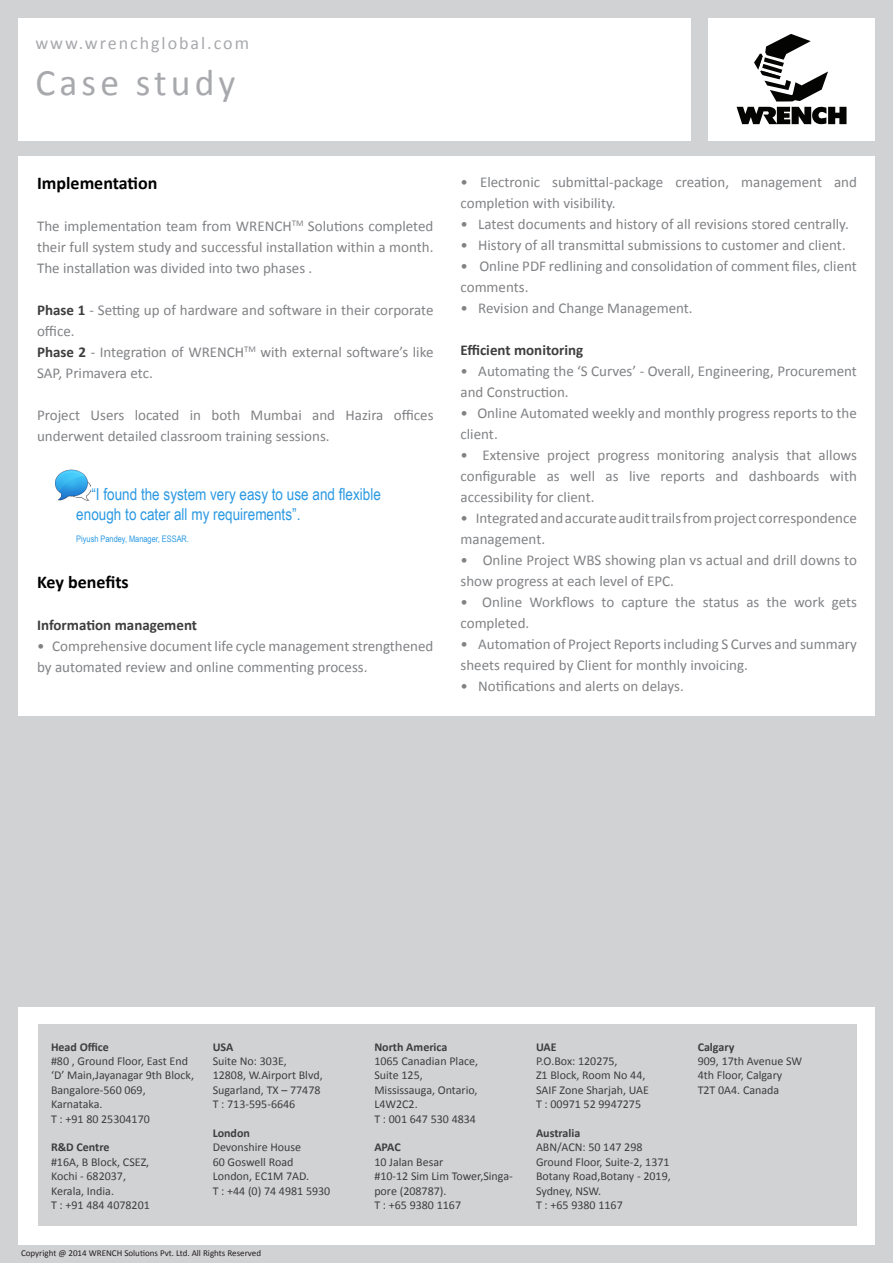
<style>
.page{position:relative;width:893px;height:1263px;background:#d1d2d4}
.page>*{position:absolute;margin:0;border:0;box-sizing:border-box;transform-origin:0 0}
.t1{font:37.5px "Calibri";letter-spacing:.11em;color:#a8a9ad}
.t2{font:700 18px "Calibri";color:#000}
.t3{font:18px "Calibri";letter-spacing:.11em;color:#a8a9ad}
.t4{font:16.5px/19.8px "Arial Narrow";color:#2b99e2}
.t5{font:15px/21px "Calibri";color:#808285}
.t6{font:700 15px "Calibri";color:#3e3e3f}
.t7{font:12px/14.4px "Calibri";color:#3e3e3f}
.t8{font:700 12px "Calibri";color:#3e3e3f}
.t9{font:9px "Calibri";color:#231f20}
.t10{font:9px "Arial Narrow";color:#2b99e2}
.s1{font-weight:700;color:#3e3e3f}
</style>
<div class="page">
<div style="left:18px;top:18px;width:672px;height:122px;background:#fff"></div>
<div style="left:18px;top:156px;width:857px;height:1089px;background:#fff"></div>
<div style="left:708px;top:18px;width:167px;height:122px;background:#fff"></div>
<svg style="left:737px;top:34px;width:109px;height:90px"></svg>
<img style="left:56px;top:469px;width:34px;height:32px">
<div style="left:38px;top:1025px;width:818px;height:201px;background:#d1d2d4"></div>
<div style="left:13px;top:716px;width:864px;height:291px;background:#d1d2d4"></div>
<p class="t3" style="left:35px;top:32px;width:215px">www.wrenchglobal.com</p>
<h1 class="t1" style="left:35px;top:59px;width:202px">Case study</h1>
<p class="t2" style="left:37px;top:172px;width:122px">Implementation</p>
<p class="t5" style="left:37px;top:216px;width:398px;text-align:justify">The implementation team from WRENCH<sup>TM</sup> Solutions completed their full system study and successful installation within a month.<br>The installation was divided into two phases .</p>
<p class="t5" style="left:37px;top:300px;width:398px"><span class="s1">Phase 1</span> - Setting up of hardware and software in their corporate office.</p>
<p class="t5" style="left:37px;top:342px;width:398px"><span class="s1">Phase 2</span> - Integration of WRENCH<sup>TM</sup> with external software’s like<br>SAP, Primavera etc.</p>
<p class="t5" style="left:37px;top:405px;width:398px">Project Users located in both Mumbai and Hazira offices underwent detailed classroom training sessions.</p>
<p class="t4" style="left:76px;top:484px;width:306px;text-indent:15px">“I found the system very easy to use and flexible enough to cater all my requirements”.</p>
<p class="t10" style="left:76px;top:532px;width:114px">Piyush Pandey, Manager, ESSAR.</p>
<p class="t2" style="left:37px;top:571px;width:93px">Key benefits</p>
<p class="t6" style="left:37px;top:615px;width:162px">Information management</p>
<p class="t5" style="left:37px;top:636px;width:398px">• Comprehensive document life cycle management strengthened by automated review and online commenting process.</p>
<p class="t5" style="left:460px;top:171px;width:398px">• Electronic submittal-package creation, management and completion with visibility.</p>
<p class="t5" style="left:460px;top:213px;width:390px">• Latest documents and history of all revisions stored centrally.</p>
<p class="t5" style="left:460px;top:234px;width:387px">• History of all transmittal submissions to customer and client.</p>
<p class="t5" style="left:460px;top:255px;width:398px">• Online PDF redlining and consolidation of comment files, client comments.</p>
<p class="t5" style="left:460px;top:297px;width:234px">• Revision and Change Management.</p>
<p class="t6" style="left:460px;top:340px;width:124px">Efficient monitoring</p>
<p class="t5" style="left:460px;top:360px;width:398px">• Automating the ‘S Curves’ - Overall, Engineering, Procurement and Construction.</p>
<p class="t5" style="left:460px;top:402px;width:398px">• Online Automated weekly and monthly progress reports to the client.</p>
<p class="t5" style="left:460px;top:444px;width:398px;text-align:justify">• Extensive project progress monitoring analysis that allows configurable as well as live reports and dashboards with accessibility for client.</p>
<p class="t5" style="left:460px;top:507px;width:398px">• Integrated and accurate audit trails from project correspondence management.</p>
<p class="t5" style="left:460px;top:549px;width:398px">• Online Project WBS showing plan vs actual and drill downs to show progress at each level of EPC.</p>
<p class="t5" style="left:460px;top:591px;width:398px">• Online Workflows to capture the status as the work gets completed.</p>
<p class="t5" style="left:460px;top:633px;width:398px">• Automation of Project Reports including S Curves and summary sheets required by Client for monthly invoicing.</p>
<p class="t5" style="left:460px;top:675px;width:225px">• Notifications and alerts on delays.</p>
<p class="t8" style="left:51px;top:1039px;width:59px">Head Office</p>
<p class="t7" style="left:51px;top:1054px;width:145px">#80 , Ground Floor, East End ‘D’ Main,Jayanagar 9th Block,</p>
<p class="t7" style="left:51px;top:1082px;width:96px">Bangalore-560 069,</p>
<p class="t7" style="left:51px;top:1097px;width:53px">Karnataka.</p>
<p class="t7" style="left:51px;top:1111px;width:100px">T : +91 80 25304170</p>
<p class="t8" style="left:51px;top:1140px;width:60px">R&amp;D Centre</p>
<p class="t7" style="left:51px;top:1154px;width:100px">#16A, B Block, CSEZ,</p>
<p class="t7" style="left:51px;top:1169px;width:77px">Kochi - 682037,</p>
<p class="t7" style="left:51px;top:1183px;width:65px">Kerala, India.</p>
<p class="t7" style="left:51px;top:1198px;width:100px">T : +91 484 4078201</p>
<p class="t8" style="left:213px;top:1039px;width:22px">USA</p>
<p class="t7" style="left:213px;top:1054px;width:76px">Suite No: 303E,</p>
<p class="t7" style="left:213px;top:1068px;width:111px">12808, W.Airport Blvd,</p>
<p class="t7" style="left:213px;top:1082px;width:109px">Sugarland, TX – 77478</p>
<p class="t7" style="left:213px;top:1097px;width:84px">T : 713-595-6646</p>
<p class="t8" style="left:213px;top:1125px;width:39px">London</p>
<p class="t7" style="left:213px;top:1140px;width:90px">Devonshire House</p>
<p class="t7" style="left:213px;top:1154px;width:82px">60 Goswell Road</p>
<p class="t7" style="left:213px;top:1169px;width:98px">London, EC1M 7AD.</p>
<p class="t7" style="left:213px;top:1183px;width:119px">T : +44 (0) 74 4981 5930</p>
<p class="t9" style="left:21px;top:1247px;width:242px">Copyright @ 2014 WRENCH Solutions Pvt. Ltd. All Rights Reserved</p>
<p class="t8" style="left:374px;top:1039px;width:75px">North America</p>
<p class="t7" style="left:374px;top:1054px;width:105px">1065 Canadian Place,</p>
<p class="t7" style="left:374px;top:1068px;width:50px">Suite 125,</p>
<p class="t7" style="left:374px;top:1082px;width:105px">Mississauga, Ontario,<br>L4W2C2.</p>
<p class="t7" style="left:374px;top:1111px;width:103px">T : 001 647 530 4834</p>
<p class="t8" style="left:374px;top:1140px;width:28px">APAC</p>
<p class="t7" style="left:374px;top:1154px;width:71px">10 Jalan Besar</p>
<p class="t7" style="left:374px;top:1169px;width:140px">#10-12 Sim Lim Tower,Singa&shy;pore (208787).</p>
<p class="t7" style="left:374px;top:1198px;width:88px">T : +65 9380 1167</p>
<p class="t8" style="left:536px;top:1039px;width:22px">UAE</p>
<p class="t7" style="left:536px;top:1054px;width:83px">P.O.Box: 120275,</p>
<p class="t7" style="left:536px;top:1068px;width:111px">Z1 Block, Room No 44,</p>
<p class="t7" style="left:536px;top:1082px;width:115px">SAIF Zone Sharjah, UAE</p>
<p class="t7" style="left:536px;top:1097px;width:107px">T : 00971 52 9947275</p>
<p class="t8" style="left:536px;top:1125px;width:46px">Australia</p>
<p class="t7" style="left:536px;top:1140px;width:108px">ABN/ACN: 50 147 298</p>
<p class="t7" style="left:536px;top:1154px;width:136px">Ground Floor, Suite-2, 1371<br>Botany Road,Botany - 2019,</p>
<p class="t7" style="left:536px;top:1183px;width:67px">Sydney, NSW.</p>
<p class="t7" style="left:536px;top:1198px;width:88px">T : +65 9380 1167</p>
<p class="t8" style="left:698px;top:1039px;width:38px">Calgary</p>
<p class="t7" style="left:698px;top:1054px;width:106px">909, 17th Avenue SW</p>
<p class="t7" style="left:698px;top:1068px;width:86px">4th Floor, Calgary</p>
<p class="t7" style="left:698px;top:1082px;width:83px">T2T 0A4. Canada</p>
</div>
